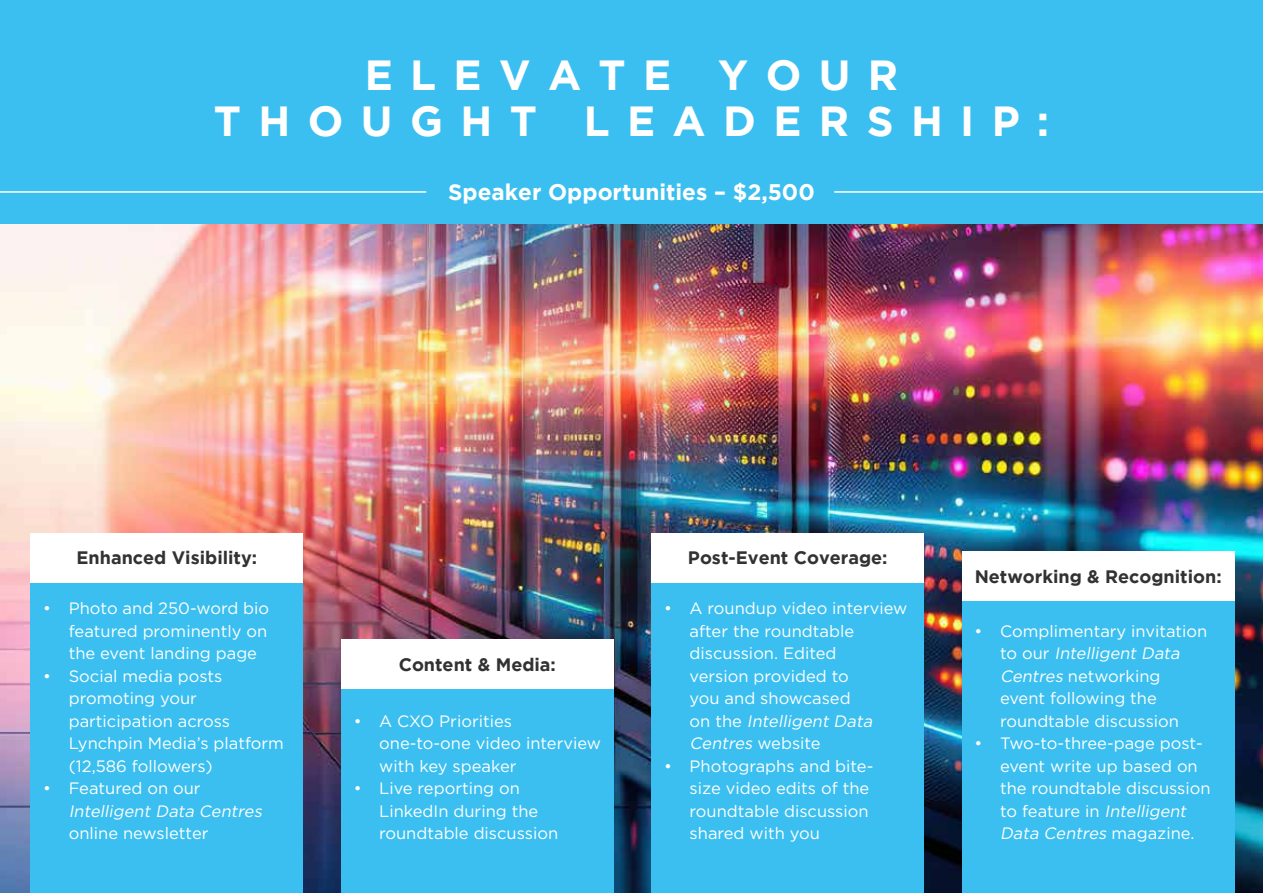
<style>
.page{position:relative;width:1263px;height:893px;background:#fff}
.page>*{position:absolute;margin:0;border:0;box-sizing:border-box;transform-origin:0 0}
.t1{font:700 42px/46.5px "Gotham";letter-spacing:.415em;color:#fff;text-align:center}
.t2{font:700 22.5px "Gotham";color:#fff}
.t3{font:700 18px "Gotham";color:#333232}
.t4{font:16.5px/22.5px "Gotham";color:#fff}
.t5{font:italic 16.5px "Gotham";color:#fff}
.s1{font-style:italic}
</style>
<div class="page">
<img style="left:0;top:223px;width:1263px;height:670px">
<div style="left:0;top:0;width:1263px;height:223px;background:#3abff0"></div>
<hr style="left:834px;top:191px;width:429px;height:2px;background:#fff">
<hr style="left:0;top:191px;width:426px;height:2px;background:#fff">
<div style="left:30px;top:583px;width:273px;height:310px;background:#3abff0"></div>
<div style="left:341px;top:689px;width:273px;height:204px;background:#3abff0"></div>
<div style="left:651px;top:583px;width:273px;height:310px;background:#3abff0"></div>
<div style="left:962px;top:601px;width:272px;height:292px;background:#3abff0"></div>
<div style="left:30px;top:533px;width:273px;height:50px;background:#fff"></div>
<div style="left:341px;top:639px;width:273px;height:50px;background:#fff"></div>
<div style="left:651px;top:533px;width:273px;height:50px;background:#fff"></div>
<div style="left:962px;top:552px;width:272px;height:49px;background:#fff"></div>
<h1 class="t1" style="left:214px;top:51px;width:837px">ELEVATE YOUR<br>THOUGHT LEADERSHIP:</h1>
<h2 class="t2" style="left:448px;top:179px;width:368px">Speaker Opportunities – $2,500</h2>
<p class="t3" style="left:77px;top:548px;width:182px">Enhanced Visibility:</p>
<p class="t4" style="left:69px;top:597px;width:202px;text-align:justify;text-indent:-26px">• Photo and 250-word bio featured prominently on the event landing page</p>
<p class="t4" style="left:69px;top:664px;width:217px;text-indent:-26px">• Social media posts promoting your participation across<br>Lynchpin Media’s platform (12,586 followers)</p>
<p class="t4" style="left:43px;top:777px;width:159px">• Featured on our</p>
<p class="t5" style="left:69px;top:800px;width:198px">Intelligent Data Centres</p>
<p class="t4" style="left:69px;top:822px;width:141px">online newsletter</p>
<p class="t3" style="left:399px;top:654px;width:159px">Content &amp; Media:</p>
<p class="t4" style="left:379px;top:709px;width:223px;text-indent:-26px">• A CXO Priorities one-to-one video interview with key speaker</p>
<p class="t4" style="left:379px;top:777px;width:181px;text-indent:-26px">• Live reporting on<br>LinkedIn during the roundtable discussion</p>
<p class="t3" style="left:688px;top:548px;width:201px">Post-Event Coverage:</p>
<p class="t4" style="left:690px;top:597px;width:219px;text-indent:-25px">• A roundup video interview after the roundtable discussion. Edited<br>version provided to<br>you and showcased<br>o n t h e <span class="s1">Intelligent Data<br>Centres</span> website</p>
<p class="t4" style="left:690px;top:754px;width:185px;text-indent:-26px">• Photographs and bite&shy;size video edits of the roundtable discussion shared with you</p>
<p class="t3" style="left:975px;top:566px;width:248px">Networking &amp; Recognition:</p>
<p class="t4" style="left:1000px;top:619px;width:209px;text-indent:-25px">• Complimentary invitation t o o u r <span class="s1">Intelligent Data<br>Centres</span> networking event following the roundtable discussion</p>
<p class="t4" style="left:1000px;top:732px;width:212px;text-indent:-26px">• Two-to-three-page post&shy;event write up based on the roundtable discussion t o fe a t u re i n <span class="s1">Intelligent<br>Data Centres</span> m a g a z i n e .</p>
</div>
